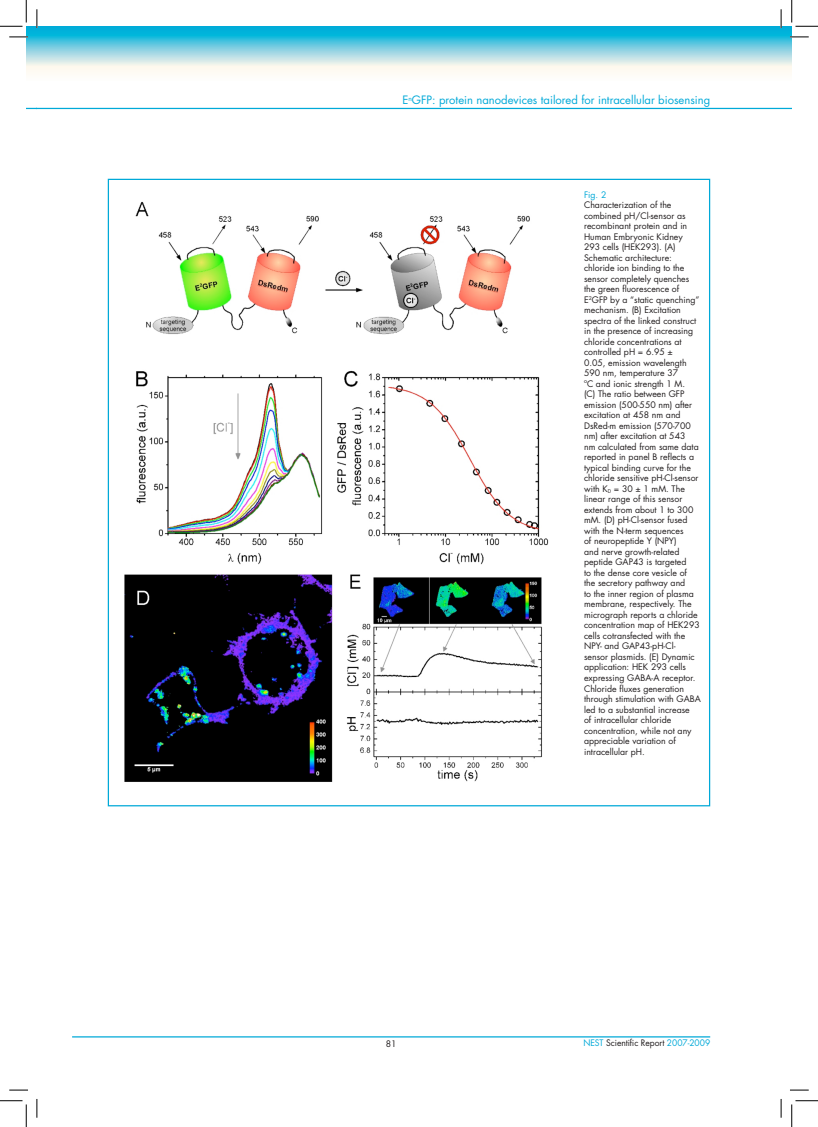
<style>
.page{position:relative;width:818px;height:1127px;background:#fff}
.page>*{position:absolute;margin:0;border:0;box-sizing:border-box;transform-origin:0 0}
.t1{font:11.25px "Futura Std";color:#00a9d8}
.t2{font:8.75px/10.5px "Futura Std";color:#231f20}
.t3{font:8.75px "Futura Std";color:#00a9d8}
.s1{color:#00a9d8}
</style>
<div class="page">
<svg style="left:26px;top:26px;width:11px;height:47px"></svg>
<hr style="left:72px;top:1035px;width:638px;height:2px;background:#00a9d8">
<hr style="left:37px;top:108px;width:755px;height:1px;background:#00a9d8">
<svg style="left:37px;top:26px;width:755px;height:47px;background:#81d3e3"></svg>
<img style="left:124px;top:201px;width:425px;height:581px">
<svg style="left:9px;top:36px;width:19px;height:2px"></svg>
<svg style="left:790px;top:36px;width:19px;height:2px"></svg>
<svg style="left:9px;top:1089px;width:19px;height:1px"></svg>
<svg style="left:790px;top:1089px;width:19px;height:1px"></svg>
<svg style="left:36px;top:9px;width:2px;height:19px"></svg>
<svg style="left:36px;top:1099px;width:2px;height:18px"></svg>
<svg style="left:780px;top:9px;width:2px;height:19px"></svg>
<svg style="left:780px;top:1099px;width:2px;height:18px"></svg>
<svg style="left:0;top:0;width:27px;height:27px"></svg>
<svg style="left:0;top:1100px;width:27px;height:26px"></svg>
<svg style="left:791px;top:0;width:27px;height:27px"></svg>
<svg style="left:791px;top:1100px;width:27px;height:26px"></svg>
<p class="t1" style="left:402px;top:93px;width:309px">E<sup>n</sup>GFP: protein nanodevices tailored for intracellular biosensing</p>
<p class="t3" style="left:584px;top:189px;width:24px">Fig. 2</p>
<p class="t2" style="left:584px;top:200px;width:118px">Characterization of the combined pH/Cl-sensor as recombinant protein and in<br>Human Embryonic Kidney<br>293 cells (HEK293). (A)<br>Schematic architecture: chloride ion binding to the sensor completely quenches the green fluorescence of<br>E<sup>2</sup>GFP by a “static quenching” mechanism. (B) Excitation spectra of the linked construct in the presence of increasing chloride concentrations at controlled pH = 6.95 ±<br>0.05, emission wavelength<br>590 nm, temperature 37<br>ºC and ionic strength 1 M.<br>(C) The ratio between GFP emission (500-550 nm) after excitation at 458 nm and<br>DsRed-m emission (570-700 nm) after excitation at 543<br>nm calculated from same data reported in panel B reflects a typical binding curve for the chloride sensitive pH-Cl-sensor with K<sub>D</sub> = 30 ± 1 mM. The linear range of this sensor extends from about 1 to 300 mM. (D) pH-Cl-sensor fused with the N-term sequences<br>of neuropeptide Y (NPY)<br>and nerve growth-related peptide GAP43 is targeted<br>to the dense core vesicle of<br>the secretory pathway and<br>to the inner region of plasma membrane, respectively. The micrograph reports a chloride concentration map of HEK293 cells cotransfected with the<br>NPY- and GAP43-pH-Cl&shy;sensor plasmids. (E) Dynamic application: HEK 293 cells expressing GABA-A receptor.<br>Chloride fluxes generation through stimulation with GABA led to a substantial increase<br>of intracellular chloride concentration, while not any appreciable variation of intracellular pH.</p>
<p class="t2" style="left:386px;top:1038px;width:12px">81</p>
<p class="t2" style="left:583px;top:1037px;width:128px"><span class="s1">NEST</span> Scientific Report <span class="s1">2007-2009</span></p>
</div>
